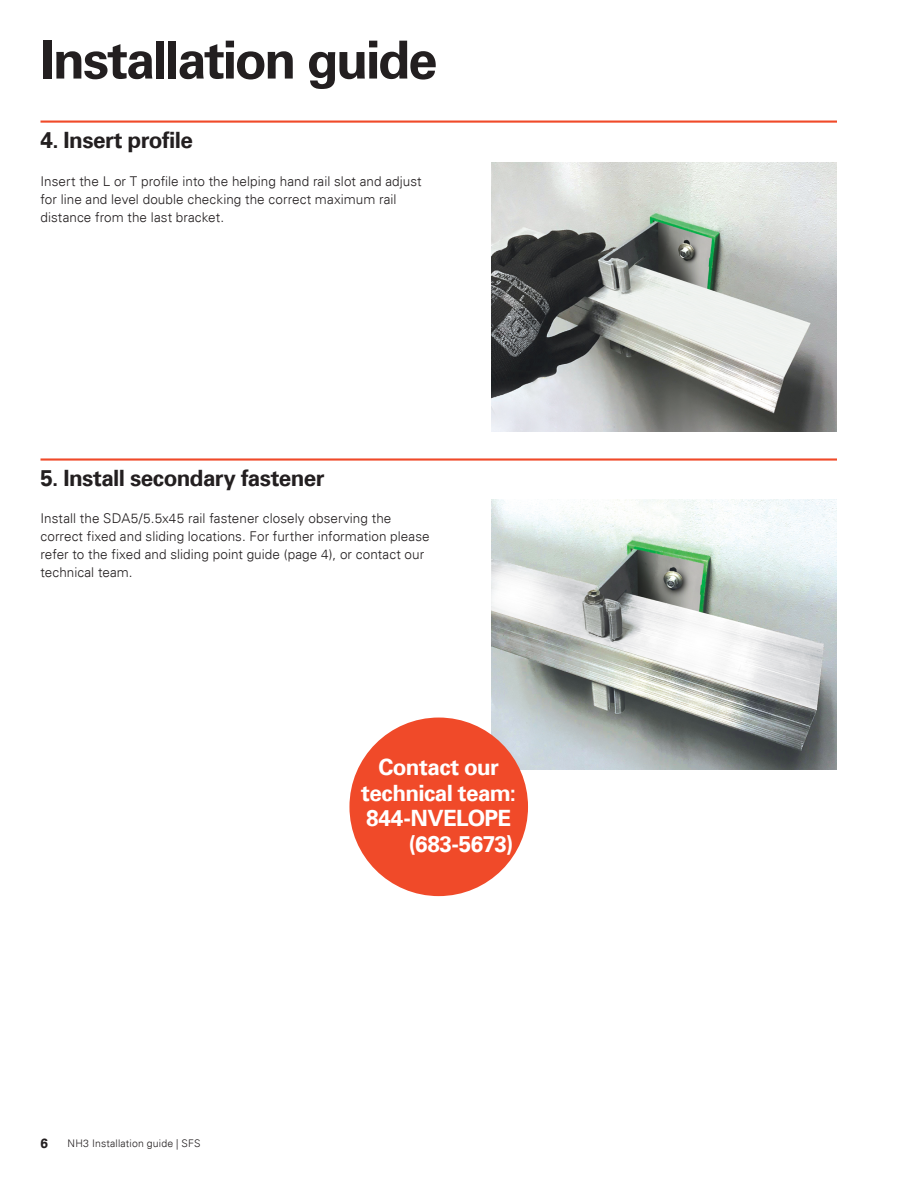
<style>
.page{position:relative;width:918px;height:1188px;background:#fff}
.page>*{position:absolute;margin:0;border:0;box-sizing:border-box;transform-origin:0 0}
.t1{font:700 52.5px "Univers";letter-spacing:-.045em;color:#231f20}
.t2{font:700 22.5px "Univers";letter-spacing:-.03em;color:#fff}
.t3{font:700 22.5px "Univers";letter-spacing:-.025em;color:#231f20}
.t4{font:300 13.5px/18px "Univers";letter-spacing:.005em;color:#231f20}
.t5{font:700 13.5px "Univers";color:#231f20}
.t6{font:300 10.5px "Univers";letter-spacing:.015em;color:#231f20}
</style>
<div class="page">
<img style="left:492px;top:162px;width:345px;height:270px">
<img style="left:492px;top:500px;width:345px;height:270px">
<hr style="left:40px;top:121px;width:797px;height:2px;background:#f04a29">
<hr style="left:40px;top:458px;width:797px;height:3px;background:#f04a29">
<div style="left:349px;top:718px;width:179px;height:178px;background:#f04a29;border-radius:50%"></div>
<h1 class="t1" style="left:40px;top:29px;width:398px">Installation guide</h1>
<h2 class="t3" style="left:40px;top:127px;width:154px">4. Insert profile</h2>
<p class="t4" style="left:40px;top:172px;width:383px">Insert the L or T profile into the helping hand rail slot and adjust for line and level double checking the correct maximum rail distance from the last bracket.</p>
<h2 class="t3" style="left:40px;top:465px;width:286px">5. Install secondary fastener</h2>
<p class="t4" style="left:40px;top:510px;width:391px">Install the SDA5/5.5x45 rail fastener closely observing the correct fixed and sliding locations. For further information please refer to the fixed and sliding point guide (page 4), or contact our technical team.</p>
<p class="t5" style="left:40px;top:1135px;width:9px">6</p>
<p class="t6" style="left:68px;top:1137px;width:135px">NH3 Installation guide | SFS</p>
<h2 class="t2" style="left:378px;top:754px;width:122px">Contact our</h2>
<h2 class="t2" style="left:361px;top:780px;width:156px">technical team:</h2>
<h2 class="t2" style="left:366px;top:805px;width:146px">844-NVELOPE</h2>
<h2 class="t2" style="left:409px;top:831px;width:106px">(683-5673)</h2>
</div>
